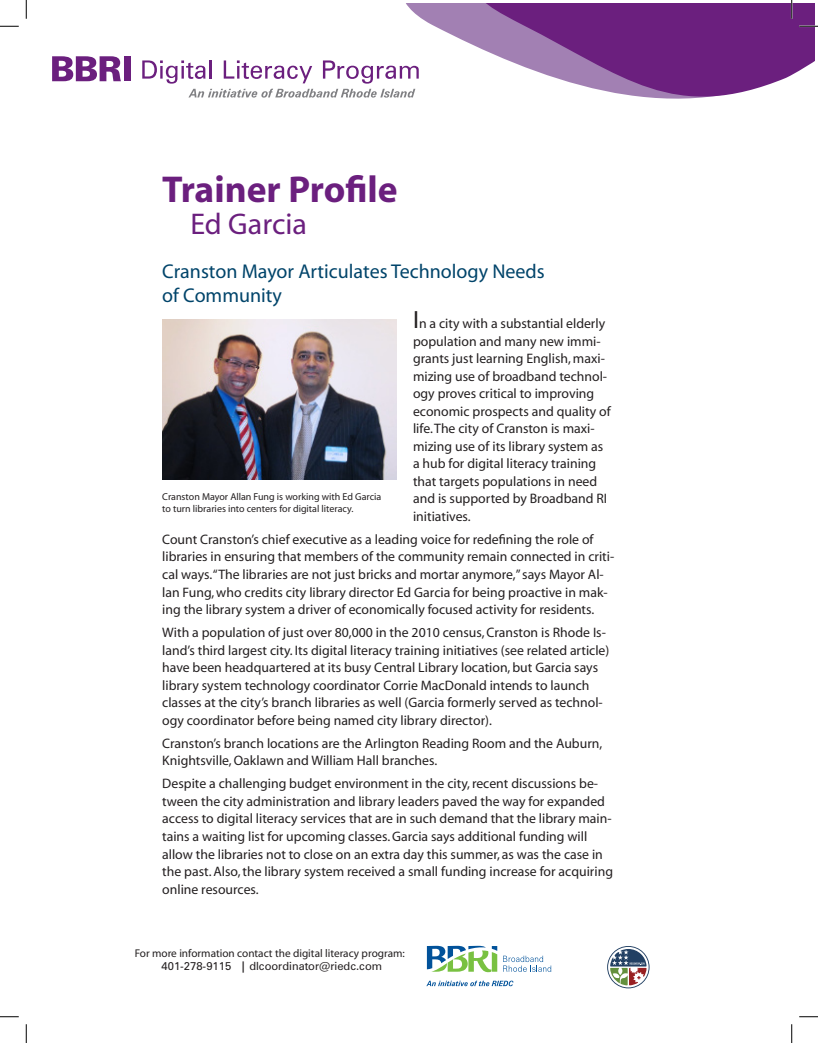
<style>
.page{position:relative;width:818px;height:1043px;background:#fff}
.page>*{position:absolute;margin:0;border:0;box-sizing:border-box;transform-origin:0 0}
.t1{font:700 37.5px "Myriad";color:#6b1f7e}
.t2{font:30px "Myriad";color:#6b1f7e}
.t3{font:20px/23.8px "Myriad";color:#00446a}
.t4{font:13.75px/17.5px "Myriad";color:#231f20}
.t5{font:11.25px "Myriad";color:#231f20}
.t6{font:11.25px "Zurich BT";color:#231f20}
.t7{font:10px/12px "Myriad";color:#231f20}
.s1{font-size:25px}
.s2{font-weight:700}
</style>
<div class="page">
<img style="left:163px;top:319px;width:233px;height:160px">
<svg style="left:427px;top:945px;width:70px;height:27px"></svg>
<svg style="left:426px;top:980px;width:87px;height:6px"></svg>
<svg style="left:503px;top:955px;width:48px;height:16px"></svg>
<svg style="left:142px;top:60px;width:262px;height:38px"></svg>
<svg style="left:52px;top:56px;width:69px;height:25px"></svg>
<div style="left:124px;top:56px;width:7px;height:25px;background:#6b1f7e"></div>
<svg style="left:607px;top:946px;width:42px;height:42px"></svg>
<svg style="left:404px;top:4px;width:79px;height:94px"></svg>
<svg style="left:483px;top:4px;width:331px;height:95px;fill:#6b1f7e"></svg>
<svg style="left:0;top:25px;width:19px;height:2px"></svg>
<svg style="left:799px;top:25px;width:19px;height:2px"></svg>
<svg style="left:0;top:1016px;width:19px;height:1px"></svg>
<svg style="left:799px;top:1016px;width:19px;height:1px"></svg>
<svg style="left:25px;top:0;width:2px;height:19px"></svg>
<svg style="left:25px;top:1024px;width:2px;height:18px"></svg>
<svg style="left:790px;top:0;width:2px;height:19px"></svg>
<svg style="left:791px;top:1024px;width:1px;height:18px"></svg>
<p class="t1" style="left:162px;top:170px;width:237px">Trainer Profile</p>
<p class="t2" style="left:190px;top:209px;width:118px">Ed Garcia</p>
<p class="t3" style="left:162px;top:260px;width:384px">Cranston Mayor Articulates Technology Needs of Community</p>
<p class="t4" style="left:413px;top:315px;width:199px"><span class="s1">I</span>n a city with a substantial elderly population and many new immi&shy;grants just learning English, maxi&shy;mizing use of broadband technol&shy;ogy proves critical to improving economic prospects and quality of life. The city of Cranston is maxi&shy;mizing use of its library system as a hub for digital literacy training that targets populations in need and is supported by Broadband RI initiatives.</p>
<p class="t4" style="left:162px;top:531px;width:453px">Count Cranston’s chief executive as a leading voice for redefining the role of libraries in ensuring that members of the community remain connected in criti&shy;cal ways.“The libraries are not just bricks and mortar anymore,” says Mayor Al&shy;lan Fung, who credits city library director Ed Garcia for being proactive in mak&shy;ing the library system a driver of economically focused activity for residents.</p>
<p class="t4" style="left:162px;top:624px;width:448px">With a population of just over 80,000 in the 2010 census, Cranston is Rhode Is&shy;land’s third largest city. Its digital literacy training initiatives (see related article) have been headquartered at its busy Central Library location, but Garcia says library system technology coordinator Corrie MacDonald intends to launch classes at the city’s branch libraries as well (Garcia formerly served as technol&shy;ogy coordinator before being named city library director).</p>
<p class="t4" style="left:162px;top:735px;width:441px">Cranston’s branch locations are the Arlington Reading Room and the Auburn,<br>Knightsville, Oaklawn and William Hall branches.</p>
<p class="t4" style="left:162px;top:775px;width:452px">Despite a challenging budget environment in the city, recent discussions be&shy;tween the city administration and library leaders paved the way for expanded access to digital literacy services that are in such demand that the library main&shy;tains a waiting list for upcoming classes. Garcia says additional funding will allow the libraries not to close on an extra day this summer, as was the case in the past. Also, the library system received a small funding increase for acquiring online resources.</p>
<p class="t7" style="left:162px;top:491px;width:221px">Cranston Mayor Allan Fung is working with Ed Garcia to turn libraries into centers for digital literacy.</p>
<p class="t5" style="left:135px;top:947px;width:272px">For more information contact the digital literacy program:</p>
<p class="t6" style="left:161px;top:959px;width:222px">401-278-9115 <span class="s2">|</span> dlcoordinator@riedc.com</p>
</div>
